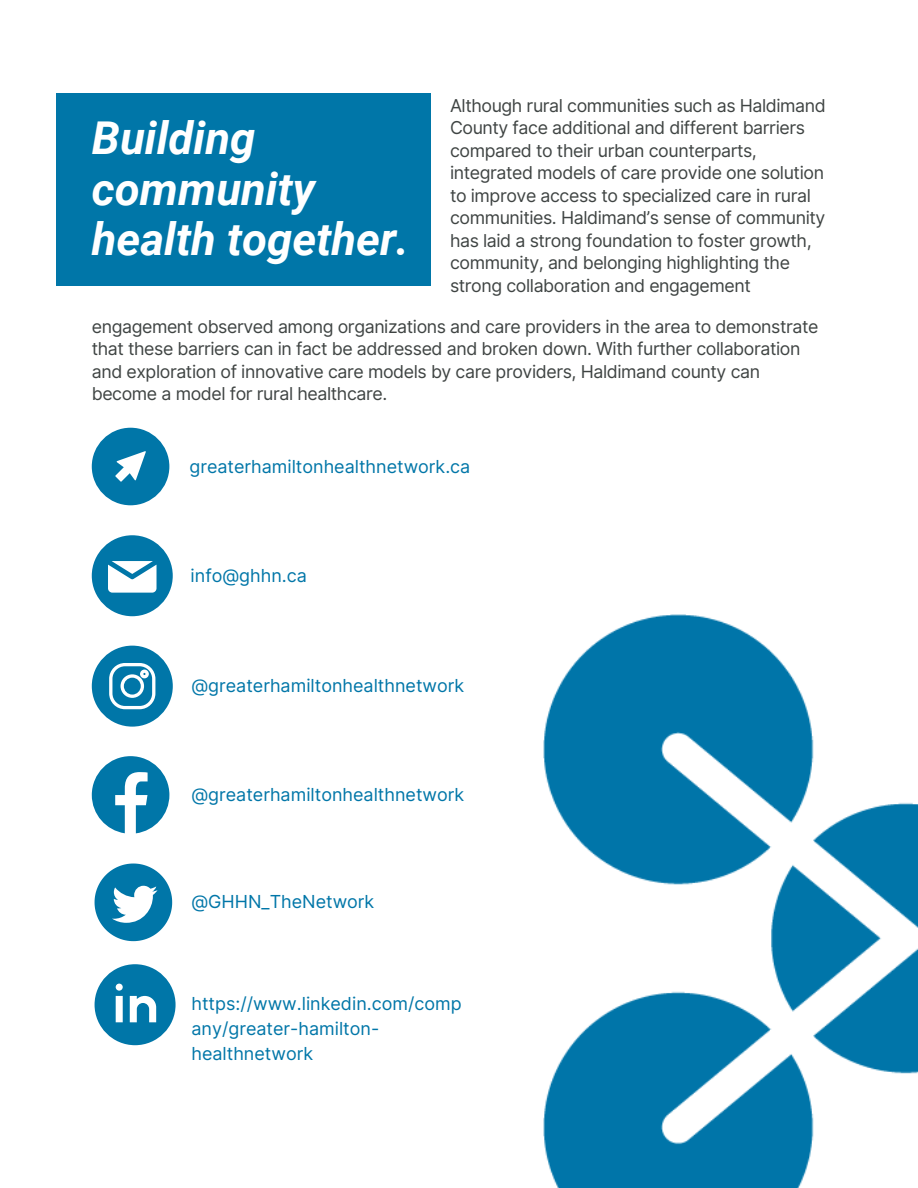
<style>
.page{position:relative;width:918px;height:1188px;background:#fff}
.page>*{position:absolute;margin:0;border:0;box-sizing:border-box;transform-origin:0 0}
.t1{font:italic 700 45.3px/50.7px "Roboto";color:#fff}
.t2{font:18px/24.8px "Inter";color:#0076a8}
.t3{font:17.7px/22.5px "Inter";letter-spacing:-.025em;color:#3f4443}
</style>
<div class="page">
<svg style="left:92px;top:428px;width:77px;height:77px"></svg>
<svg style="left:92px;top:756px;width:77px;height:77px"></svg>
<svg style="left:92px;top:535px;width:81px;height:81px"></svg>
<svg style="left:95px;top:864px;width:77px;height:77px"></svg>
<svg style="left:92px;top:646px;width:81px;height:81px"></svg>
<img style="left:543px;top:615px;width:375px;height:573px">
<svg style="left:95px;top:964px;width:81px;height:81px"></svg>
<div style="left:56px;top:93px;width:374px;height:193px;background:#0076a8"></div>
<p class="t3" style="left:450px;top:94px;width:377px">Although rural communities such as Haldimand County face additional and different barriers compared to their urban counterparts, integrated models of care provide one solution to improve access to specialized care in rural communities. Haldimand’s sense of community has laid a strong foundation to foster growth, community, and belonging highlighting the strong collaboration and engagement</p>
<p class="t3" style="left:92px;top:315px;width:728px">engagement observed among organizations and care providers in the area to demonstrate that these barriers can in fact be addressed and broken down. With further collaboration and exploration of innovative care models by care providers, Haldimand county can become a model for rural healthcare.</p>
<h1 class="t1" style="left:92px;top:113px;width:319px">Building community health together.</h1>
<p class="t2" style="left:189px;top:454px;width:283px">greaterhamiltonhealthnetwork.ca</p>
<p class="t2" style="left:191px;top:563px;width:118px">info@ghhn.ca</p>
<p class="t2" style="left:191px;top:673px;width:274px">@greaterhamiltonhealthnetwork</p>
<p class="t2" style="left:191px;top:782px;width:274px">@greaterhamiltonhealthnetwork</p>
<p class="t2" style="left:191px;top:889px;width:184px">@GHHN_TheNetwork</p>
<p class="t2" style="left:191px;top:992px;width:272px">https://www.linkedin.com/comp any/greater-hamilton&shy;healthnetwork</p>
</div>
